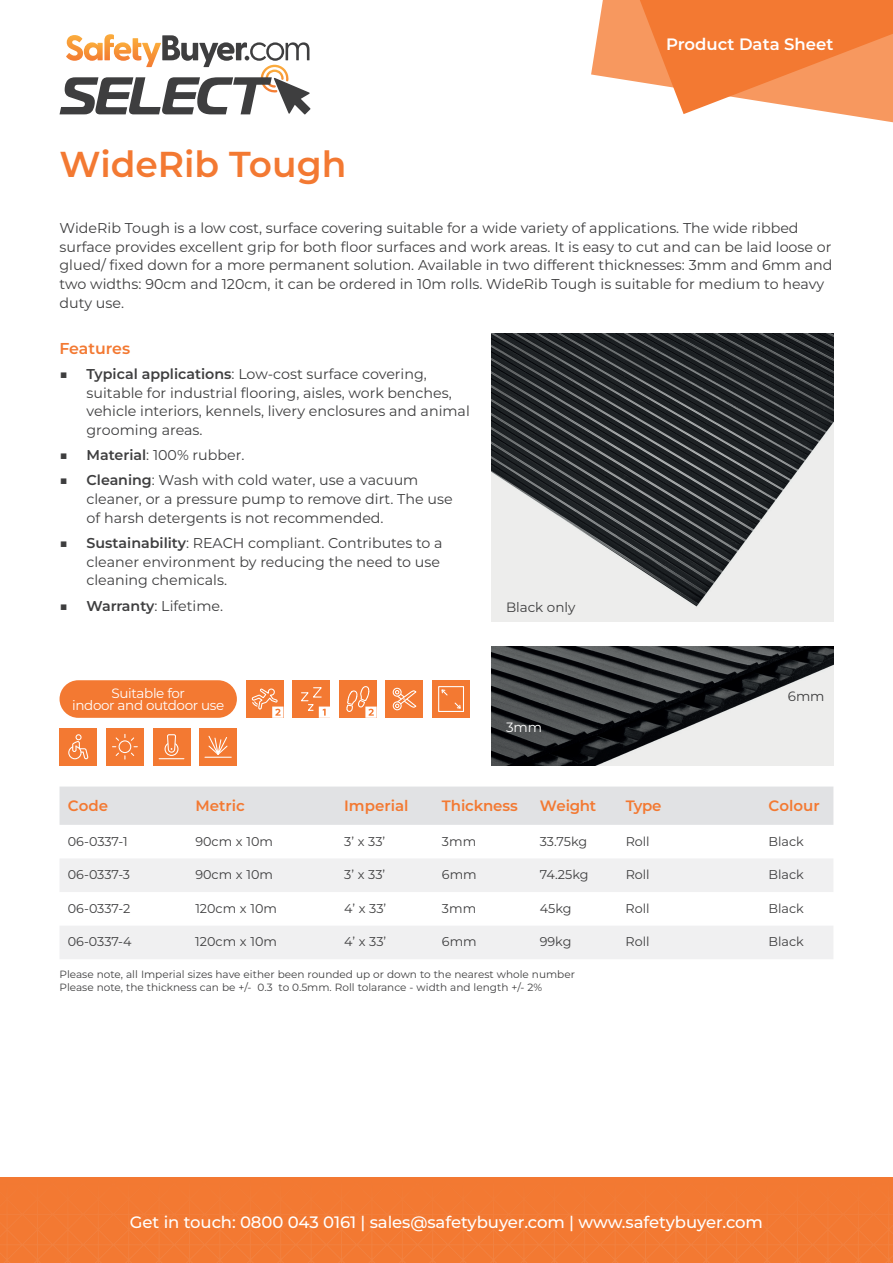
<style>
.page{position:relative;width:893px;height:1263px;background:#fff}
.page>*{position:absolute;margin:0;border:0;box-sizing:border-box;transform-origin:0 0}
.t1{font:600 36px "Montserrat";color:#f37932}
.t2{font:500 16.5px "Montserrat";letter-spacing:-.005em;color:#fff}
.t3{font:600 16.5px "Montserrat";color:#fff}
.t4{font:600 15.75px "Montserrat";color:#f37932}
.t5{font:600 15px "Montserrat";color:#f37932}
.t6{font:14.25px/18.8px "Montserrat";color:#3e3e3f}
.t7{font:13.5px/12px "Montserrat";letter-spacing:-.025em;color:#fff;text-align:center}
.t8{font:13.5px "Montserrat";color:#3e3e3f}
.t9{font:12.75px "Montserrat";color:#3e3e3f}
.t10{font:10.5px/12.6px "Montserrat";color:#3e3e3f}
.s1{font-weight:600}
</style>
<div class="page">
<svg style="left:60px;top:34px;width:250px;height:81px"></svg>
<svg style="left:0;top:1178px;width:888px;height:85px;background:#f27933"></svg>
<svg style="left:591px;top:0;width:302px;height:123px"></svg>
<div style="left:60px;top:786px;width:773px;height:39px;background:#e1e2e4"></div>
<svg style="left:60px;top:859px;width:773px;height:100px;fill:#f0f0f1"></svg>
<img style="left:491px;top:333px;width:342px;height:288px">
<div style="left:292px;top:680px;width:38px;height:38px;background:#f37932"></div>
<svg style="left:301px;top:687px;width:29px;height:31px"></svg>
<div style="left:432px;top:680px;width:38px;height:38px;background:#f37932"></div>
<svg style="left:441px;top:689px;width:20px;height:20px"></svg>
<div style="left:438px;top:686px;width:26px;height:26px;border:1px solid #fff"></div>
<div style="left:339px;top:680px;width:38px;height:38px;background:#f37932"></div>
<svg style="left:346px;top:686px;width:31px;height:32px"></svg>
<div style="left:246px;top:680px;width:37px;height:38px;background:#f37932"></div>
<svg style="left:251px;top:688px;width:32px;height:30px"></svg>
<div style="left:386px;top:680px;width:37px;height:38px;background:#f37932"></div>
<div style="left:393px;top:701px;width:9px;height:9px;border:1px solid #fff;border-radius:50%"></div>
<div style="left:393px;top:688px;width:9px;height:9px;border:1px solid #fff;border-radius:50%"></div>
<svg style="left:395px;top:690px;width:22px;height:18px"></svg>
<div style="left:60px;top:728px;width:37px;height:37px;background:#f37932"></div>
<svg style="left:68px;top:734px;width:21px;height:26px"></svg>
<div style="left:106px;top:728px;width:38px;height:37px;background:#f37932"></div>
<svg style="left:113px;top:734px;width:24px;height:25px"></svg>
<div style="left:199px;top:728px;width:38px;height:37px;background:#f37932"></div>
<svg style="left:205px;top:735px;width:26px;height:23px"></svg>
<div style="left:153px;top:728px;width:37px;height:37px;background:#f37932"></div>
<svg style="left:159px;top:734px;width:25px;height:25px"></svg>
<div style="left:60px;top:680px;width:177px;height:38px;background:#f37932;border-radius:19px"></div>
<img style="left:491px;top:646px;width:342px;height:119px">
<h1 class="t1" style="left:60px;top:139px;width:288px">WideRib Tough</h1>
<p class="t3" style="left:666px;top:33px;width:169px">Product Data Sheet</p>
<p class="t6" style="left:60px;top:218px;width:774px">WideRib Tough is a low cost, surface covering suitable for a wide variety of applications. The wide ribbed surface provides excellent grip for both floor surfaces and work areas. It is easy to cut and can be laid loose or glued/ fixed down for a more permanent solution. Available in two different thicknesses: 3mm and 6mm and two widths: 90cm and 120cm, it can be ordered in 10m rolls. WideRib Tough is suitable for medium to heavy duty use.</p>
<p class="t4" style="left:60px;top:337px;width:72px">Features</p>
<p class="t6" style="left:87px;top:364px;width:385px;text-indent:-27px">■ <span class="s1">Typical applications</span>: Low-cost surface covering, suitable for industrial flooring, aisles, work benches, vehicle interiors, kennels, livery enclosures and animal grooming areas.</p>
<p class="t6" style="left:60px;top:445px;width:186px">■ <span class="s1">Material</span>: 100% rubber.</p>
<p class="t6" style="left:87px;top:470px;width:368px;text-indent:-27px">■ <span class="s1">Cleaning</span>: Wash with cold water, use a vacuum cleaner, or a pressure pump to remove dirt. The use of harsh detergents is not recommended.</p>
<p class="t6" style="left:87px;top:533px;width:358px;text-indent:-27px">■ <span class="s1">Sustainability</span>: REACH compliant. Contributes to a cleaner environment by reducing the need to use cleaning chemicals.</p>
<p class="t6" style="left:60px;top:596px;width:165px">■ <span class="s1">Warranty</span>: Lifetime.</p>
<p class="t7" style="left:72px;top:686px;width:154px">Suitable for<br>indoor and outdoor use</p>
<p class="t8" style="left:506px;top:597px;width:71px">Black only</p>
<p class="t7" style="left:506px;top:720px;width:38px">3mm</p>
<p class="t8" style="left:788px;top:687px;width:38px">6mm</p>
<p class="t5" style="left:68px;top:795px;width:42px">Code</p>
<p class="t5" style="left:195px;top:795px;width:51px">Metric</p>
<p class="t5" style="left:344px;top:795px;width:66px">Imperial</p>
<p class="t5" style="left:442px;top:795px;width:77px">Thickness</p>
<p class="t5" style="left:540px;top:795px;width:58px">Weight</p>
<p class="t5" style="left:626px;top:795px;width:37px">Type</p>
<p class="t5" style="left:769px;top:795px;width:53px">Colour</p>
<p class="t9" style="left:68px;top:832px;width:61px">06-0337-1</p>
<p class="t9" style="left:195px;top:832px;width:79px">90cm x 10m</p>
<p class="t9" style="left:344px;top:832px;width:43px">3’ x 33’</p>
<p class="t9" style="left:442px;top:832px;width:36px">3mm</p>
<p class="t9" style="left:540px;top:832px;width:49px">33.75kg</p>
<p class="t9" style="left:626px;top:832px;width:26px">Roll</p>
<p class="t9" style="left:768px;top:832px;width:37px">Black</p>
<p class="t9" style="left:68px;top:866px;width:64px">06-0337-3</p>
<p class="t9" style="left:195px;top:866px;width:79px">90cm x 10m</p>
<p class="t9" style="left:344px;top:866px;width:43px">3’ x 33’</p>
<p class="t9" style="left:442px;top:866px;width:36px">6mm</p>
<p class="t9" style="left:540px;top:866px;width:50px">74.25kg</p>
<p class="t9" style="left:626px;top:866px;width:26px">Roll</p>
<p class="t9" style="left:768px;top:866px;width:37px">Black</p>
<p class="t9" style="left:68px;top:899px;width:64px">06-0337-2</p>
<p class="t9" style="left:195px;top:899px;width:83px">120cm x 10m</p>
<p class="t9" style="left:344px;top:899px;width:44px">4’ x 33’</p>
<p class="t9" style="left:442px;top:899px;width:36px">3mm</p>
<p class="t9" style="left:540px;top:899px;width:33px">45kg</p>
<p class="t9" style="left:626px;top:899px;width:26px">Roll</p>
<p class="t9" style="left:768px;top:899px;width:37px">Black</p>
<p class="t9" style="left:68px;top:933px;width:65px">06-0337-4</p>
<p class="t9" style="left:195px;top:933px;width:83px">120cm x 10m</p>
<p class="t9" style="left:344px;top:933px;width:44px">4’ x 33’</p>
<p class="t9" style="left:442px;top:933px;width:36px">6mm</p>
<p class="t9" style="left:540px;top:933px;width:33px">99kg</p>
<p class="t9" style="left:626px;top:933px;width:26px">Roll</p>
<p class="t9" style="left:768px;top:933px;width:37px">Black</p>
<p class="t10" style="left:60px;top:967px;width:517px">Please note, all Imperial sizes have either been rounded up or down to the nearest whole number<br>Please note, the thickness can be +/- 0.3 to 0.5mm. Roll tolarance - width and length +/- 2%</p>
<p class="t2" style="left:130px;top:1211px;width:635px">Get in touch: 0800 043 0161 | sales@safetybuyer.com | www.safetybuyer.com</p>
</div>
